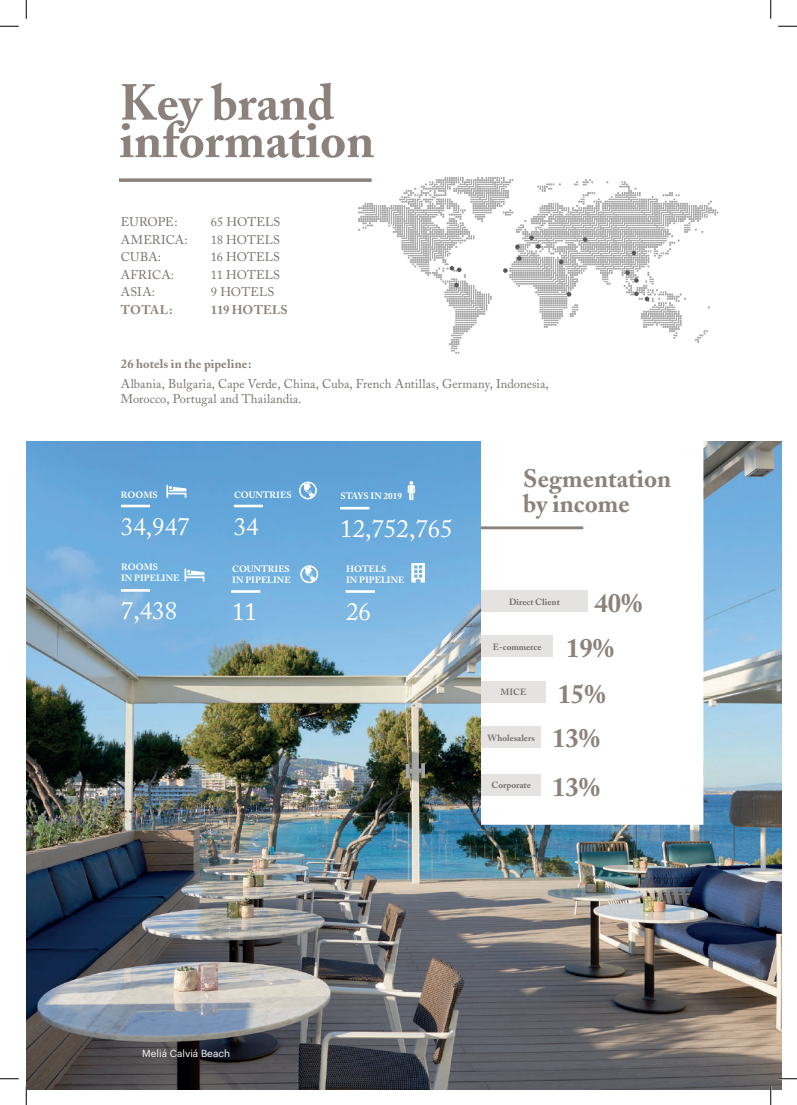
<style>
.page{position:relative;width:797px;height:1105px;background:#fff}
.page>*{position:absolute;margin:0;border:0;box-sizing:border-box;transform-origin:0 0}
.t1{font:700 50px/37.5px "Adobe Caslon";color:#8b827d}
.t2{font:700 26.62px "Adobe Caslon";color:#8b827d}
.t3{font:25px "Adobe Caslon";color:#fff}
.t4{font:700 25px/25px "Adobe Caslon";color:#8b827d}
.t5{font:12.5px/15px "Adobe Caslon";letter-spacing:.005em;color:#76726d}
.t6{font:700 12.5px "Adobe Caslon";letter-spacing:.01em;color:#8b827d}
.t7{font:10px "Graphik";color:#fff}
.t8{font:700 9.12px/11px "Adobe Caslon";color:#fff}
.t9{font:700 9px "Adobe Caslon";color:#76726d}
</style>
<div class="page">
<img style="left:26px;top:441px;width:755px;height:648px">
<svg style="left:358px;top:177px;width:360px;height:177px"></svg>
<svg style="left:454px;top:283px;width:5px;height:4px"></svg>
<svg style="left:449px;top:266px;width:12px;height:6px"></svg>
<svg style="left:515px;top:244px;width:4px;height:5px"></svg>
<svg style="left:583px;top:237px;width:4px;height:5px"></svg>
<svg style="left:529px;top:235px;width:11px;height:14px"></svg>
<svg style="left:517px;top:256px;width:4px;height:5px"></svg>
<svg style="left:566px;top:292px;width:5px;height:5px"></svg>
<svg style="left:503px;top:268px;width:4px;height:5px"></svg>
<svg style="left:559px;top:260px;width:4px;height:4px"></svg>
<svg style="left:634px;top:291px;width:4px;height:5px"></svg>
<svg style="left:644px;top:297px;width:5px;height:4px"></svg>
<svg style="left:625px;top:270px;width:13px;height:13px"></svg>
<svg style="left:631px;top:251px;width:5px;height:4px"></svg>
<svg style="left:119px;top:178px;width:252px;height:4px"></svg>
<div style="left:481px;top:437px;width:222px;height:388px;background:#fff"></div>
<div style="left:481px;top:591px;width:106px;height:21px;background:#e4e3e2"></div>
<div style="left:481px;top:726px;width:60px;height:22px;background:#e4e3e2"></div>
<div style="left:481px;top:636px;width:71px;height:21px;background:#e4e3e2"></div>
<div style="left:481px;top:775px;width:60px;height:21px;background:#e4e3e2"></div>
<div style="left:481px;top:682px;width:64px;height:21px;background:#e4e3e2"></div>
<hr style="left:481px;top:526px;width:102px;height:3px;background:#8b827d">
<svg style="left:166px;top:485px;width:20px;height:13px"></svg>
<svg style="left:302px;top:482px;width:12px;height:17px"></svg>
<div style="left:299px;top:482px;width:17px;height:17px;border:1px solid #fff;border-radius:50%"></div>
<div style="left:299px;top:482px;width:18px;height:17px;border:1px solid #fff;border-radius:50%"></div>
<svg style="left:407px;top:481px;width:8px;height:19px"></svg>
<svg style="left:411px;top:563px;width:14px;height:19px"></svg>
<svg style="left:304px;top:566px;width:11px;height:16px"></svg>
<div style="left:300px;top:565px;width:18px;height:18px;border:1px solid #fff;border-radius:50%"></div>
<svg style="left:184px;top:569px;width:20px;height:12px"></svg>
<hr style="left:121px;top:505px;width:29px;height:2px;background:#fff">
<hr style="left:121px;top:589px;width:29px;height:3px;background:#fff">
<hr style="left:234px;top:505px;width:29px;height:2px;background:#fff">
<hr style="left:231px;top:590px;width:29px;height:3px;background:#fff">
<hr style="left:340px;top:507px;width:29px;height:2px;background:#fff">
<hr style="left:345px;top:590px;width:30px;height:3px;background:#fff">
<svg style="left:0;top:25px;width:19px;height:2px"></svg>
<svg style="left:778px;top:25px;width:19px;height:2px"></svg>
<svg style="left:0;top:1078px;width:19px;height:1px"></svg>
<svg style="left:778px;top:1078px;width:19px;height:1px"></svg>
<svg style="left:25px;top:0;width:2px;height:19px"></svg>
<svg style="left:25px;top:1086px;width:2px;height:19px"></svg>
<svg style="left:770px;top:0;width:1px;height:19px"></svg>
<svg style="left:770px;top:1086px;width:1px;height:19px"></svg>
<h1 class="t1" style="left:120px;top:84px;width:256px">Key brand information</h1>
<p class="t5" style="left:121px;top:215px;width:58px">EUROPE:</p>
<p class="t5" style="left:211px;top:215px;width:71px">65 HOTELS</p>
<p class="t5" style="left:121px;top:232px;width:68px">AMERICA:</p>
<p class="t5" style="left:211px;top:232px;width:71px">18 HOTELS</p>
<p class="t5" style="left:121px;top:250px;width:42px">CUBA:</p>
<p class="t5" style="left:211px;top:250px;width:71px">16 HOTELS</p>
<p class="t5" style="left:121px;top:267px;width:55px">AFRICA:</p>
<p class="t5" style="left:211px;top:267px;width:71px">11 HOTELS</p>
<p class="t5" style="left:121px;top:285px;width:36px">ASIA:</p>
<p class="t5" style="left:211px;top:285px;width:65px">9 HOTELS</p>
<p class="t6" style="left:121px;top:302px;width:53px">TOTAL:</p>
<p class="t6" style="left:211px;top:302px;width:78px">119 HOTELS</p>
<p class="t6" style="left:121px;top:356px;width:132px">26 hotels in the pipeline:</p>
<p class="t5" style="left:121px;top:377px;width:429px">Albania, Bulgaria, Cape Verde, China, Cuba, French Antillas, Germany, Indonesia,<br>Morocco, Portugal and Thailandia.</p>
<p class="t8" style="left:121px;top:489px;width:38px">ROOMS</p>
<p class="t8" style="left:234px;top:489px;width:59px">COUNTRIES</p>
<p class="t8" style="left:340px;top:491px;width:63px">STAYS IN 2019</p>
<h3 class="t3" style="left:121px;top:512px;width:70px">34,947</h3>
<h3 class="t3" style="left:234px;top:512px;width:26px">34</h3>
<h3 class="t3" style="left:340px;top:514px;width:114px">12,752,765</h3>
<p class="t8" style="left:121px;top:562px;width:60px">ROOMS<br>IN PIPELINE</p>
<p class="t8" style="left:232px;top:563px;width:60px">COUNTRIES<br>IN PIPELINE</p>
<p class="t8" style="left:346px;top:563px;width:60px">HOTELS<br>IN PIPELINE</p>
<h3 class="t3" style="left:121px;top:595px;width:58px">7,438</h3>
<h3 class="t3" style="left:232px;top:596px;width:26px">11</h3>
<h3 class="t3" style="left:346px;top:596px;width:26px">26</h3>
<h3 class="t4" style="left:523px;top:466px;width:150px">Segmentation by income</h3>
<h2 class="t2" style="left:594px;top:586px;width:49px">40%</h2>
<p class="t9" style="left:509px;top:596px;width:52px">Direct Client</p>
<p class="t9" style="left:493px;top:641px;width:50px">E-commerce</p>
<p class="t9" style="left:500px;top:687px;width:27px">MICE</p>
<p class="t9" style="left:487px;top:732px;width:49px">Wholesalers</p>
<h2 class="t2" style="left:566px;top:631px;width:49px">19%</h2>
<h2 class="t2" style="left:558px;top:678px;width:49px">15%</h2>
<h2 class="t2" style="left:552px;top:722px;width:49px">13%</h2>
<p class="t9" style="left:491px;top:780px;width:41px">Corporate</p>
<h2 class="t2" style="left:552px;top:771px;width:49px">13%</h2>
<p class="t7" style="left:142px;top:1046px;width:89px">Meliá Calviá Beach</p>
</div>
